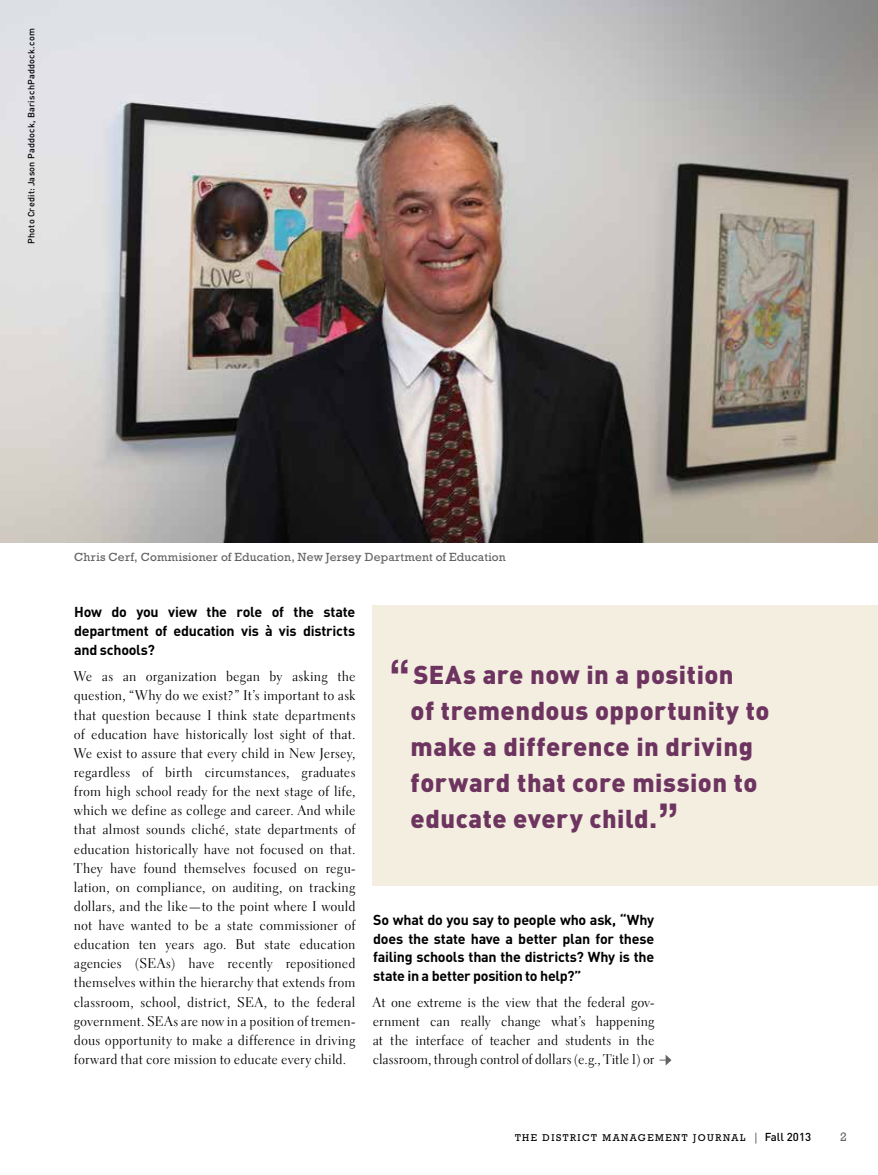
<style>
.page{position:relative;width:878px;height:1175px;background:#fff}
.page>*{position:absolute;margin:0;border:0;box-sizing:border-box;transform-origin:0 0}
.t1{font:900 25.5px/36px "DIN";letter-spacing:.02em;color:#6d345f}
.t2{font:14.25px/19px "Electra LH Display";letter-spacing:.05em;color:#000;text-align:justify}
.t3{font:700 14.25px/18.9px "DIN";letter-spacing:-.02em;color:#000;text-align:justify}
.t4{font:12.45px "Rockwell";color:#636466}
.t5{font:12px "Rockwell";letter-spacing:.025em;color:#626365}
.t6{font:10.05px "Rockwell";letter-spacing:.15em;color:#000}
.t7{font:500 9px "DIN";letter-spacing:.03em;color:#000}
.s1{font-family:"Rockwell";font-weight:700;font-stretch:condensed;font-size:40.5px}
.s2{font-size:12.15px;color:#636466}
.s3{font-family:"DIN";font-weight:500;font-size:11.4px}
</style>
<div class="page">
<img style="left:0;top:0;width:878px;height:542px">
<div style="left:373px;top:605px;width:505px;height:280px;background:#f3eee0"></div>
<svg style="left:659px;top:1054px;width:12px;height:11px"></svg>
<p class="t7" style="left:25px;top:244px;width:217px;rotate:-90deg">Photo Credit: Jason Paddock, BarischPaddock.com</p>
<p class="t5" style="left:74px;top:550px;width:433px">Chris Cerf, Commisioner of Education, New Jersey Department of Education</p>
<p class="t3" style="left:74px;top:602px;width:282px">How do you view the role of the state department of education vis à vis districts and schools?</p>
<p class="t2" style="left:74px;top:667px;width:282px">We as an organization began by asking the question, “Why do we exist?” It’s important to ask that question because I think state departments of education have historically lost sight of that.<br>We exist to assure that every child in New Jersey, regardless of birth circumstances, graduates from high school ready for the next stage of life, which we define as college and career. And while that almost sounds cliché, state departments of education historically have not focused on that.<br>They have found themselves focused on regu&shy;lation, on compliance, on auditing, on tracking dollars, and the like—to the point where I would not have wanted to be a state commissioner of education ten years ago. But state education agencies (SEAs) have recently repositioned themselves within the hierarchy that extends from classroom, school, district, SEA, to the federal government. SEAs are now in a position of tremen&shy;dous opportunity to make a difference in driving forward that core mission to educate every child.</p>
<h1 class="t1" style="left:410px;top:655px;width:360px;text-indent:-22px"><span class="s1">“</span>SEAs are now in a position<br>of tremendous opportunity to make a difference in driving forward that core mission to educate every child.<span class="s1">”</span></h1>
<p class="t3" style="left:373px;top:909px;width:282px">So what do you say to people who ask, “Why does the state have a better plan for these failing schools than the districts? Why is the state in a better position to help?”</p>
<p class="t2" style="left:373px;top:992px;width:282px">At one extreme is the view that the federal gov&shy;ernment can really change what’s happening at the interface of teacher and students in the classroom, through control of dollars (e.g., Title 1) or</p>
<p class="t6" style="left:515px;top:1132px;width:297px">The District Management Journal <span class="s2">|</span> <span class="s3">Fall 2013</span></p>
<p class="t4" style="left:840px;top:1129px;width:8px">2</p>
</div>
